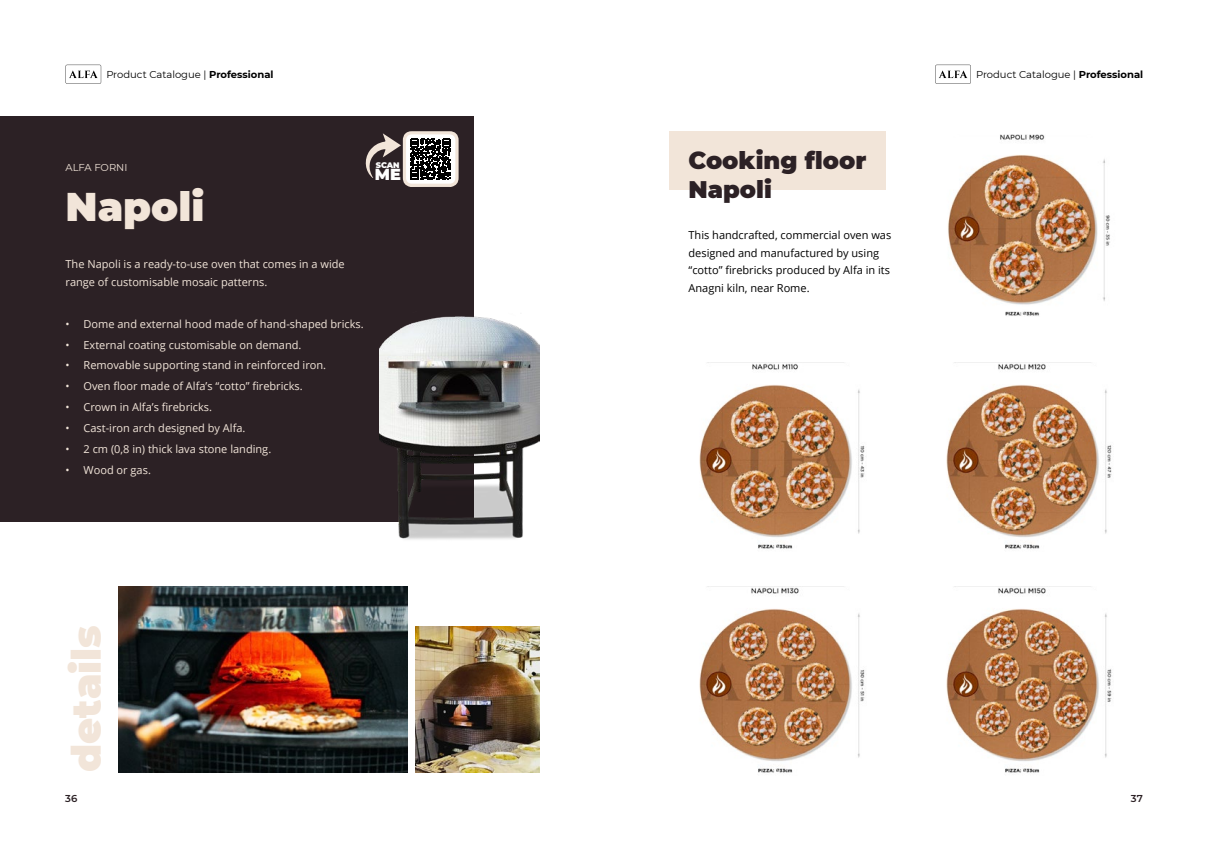
<style>
.page{position:relative;width:1208px;height:859px;background:#fff}
.page>*{position:absolute;margin:0;border:0;box-sizing:border-box;transform-origin:0 0}
.t1{font:900 40px "Montserrat";color:#f2e5d9}
.t2{font:900 24px/28.8px "Montserrat";color:#2c2125}
.t3{font:900 16px "Montserrat";color:#fff}
.t4{font:11px/18px "Open Sans";color:#f2e5d9}
.t5{font:11px/18px "Open Sans";color:#000}
.t6{font:10px "Montserrat";color:#000}
.t7{font:10px "Montserrat";color:#f2e5d9}
.t8{font:600 10px "Montserrat";color:#2c2125}
.t9{font:900 8px "Montserrat";color:#fff}
.s1{font-weight:700}
</style>
<div class="page">
<div style="left:669px;top:131px;width:216px;height:59px;background:#f2e5d9"></div>
<div style="left:0;top:116px;width:473px;height:406px;background:#2c2125"></div>
<img style="left:119px;top:586px;width:288px;height:186px">
<img style="left:415px;top:627px;width:124px;height:145px">
<img style="left:379px;top:311px;width:160px;height:229px">
<img style="left:947px;top:134px;width:163px;height:182px">
<img style="left:699px;top:363px;width:166px;height:186px">
<img style="left:946px;top:363px;width:166px;height:186px">
<img style="left:699px;top:586px;width:166px;height:187px">
<img style="left:946px;top:586px;width:166px;height:187px">
<svg style="left:66px;top:65px;width:35px;height:19px"></svg>
<svg style="left:365px;top:131px;width:93px;height:56px"></svg>
<svg style="left:935px;top:65px;width:36px;height:19px"></svg>
<p class="t6" style="left:106px;top:71px;width:169px">Product Catalogue | <span class="s1">Professional</span></p>
<p class="t6" style="left:976px;top:71px;width:169px">Product Catalogue | <span class="s1">Professional</span></p>
<p class="t7" style="left:66px;top:164px;width:63px">ALFA FORNI</p>
<h1 class="t1" style="left:66px;top:188px;width:140px">Napoli</h1>
<p class="t4" style="left:66px;top:255px;width:281px">The Napoli is a ready-to-use oven that comes in a wide range of customisable mosaic patterns.</p>
<p class="t4" style="left:66px;top:315px;width:300px">• Dome and external hood made of hand-shaped bricks.</p>
<p class="t4" style="left:66px;top:336px;width:237px">• External coating customisable on demand.</p>
<p class="t4" style="left:66px;top:357px;width:262px">• Removable supporting stand in reinforced iron.</p>
<p class="t4" style="left:66px;top:377px;width:239px">• Oven floor made of Alfa’s “cotto” firebricks.</p>
<p class="t4" style="left:66px;top:398px;width:148px">• Crown in Alfa’s firebricks.</p>
<p class="t4" style="left:66px;top:419px;width:181px">• Cast-iron arch designed by Alfa.</p>
<p class="t4" style="left:66px;top:440px;width:207px">• 2 cm (0,8 in) thick lava stone landing.</p>
<p class="t4" style="left:66px;top:461px;width:87px">• Wood or gas.</p>
<p class="t9" style="left:376px;top:161px;width:25px">SCAN</p>
<h3 class="t3" style="left:375px;top:167px;width:27px">ME</h3>
<h1 class="t1" style="left:68px;top:772px;width:148px;rotate:-90deg">details</h1>
<h2 class="t2" style="left:688px;top:145px;width:179px">Cooking floor<br>Napoli</h2>
<p class="t5" style="left:688px;top:225px;width:204px">This handcrafted, commercial oven was designed and manufactured by using “cotto” firebricks produced by Alfa in its Anagni kiln, near Rome.</p>
<p class="t8" style="left:65px;top:793px;width:14px">36</p>
<p class="t8" style="left:1131px;top:793px;width:13px">37</p>
</div>
